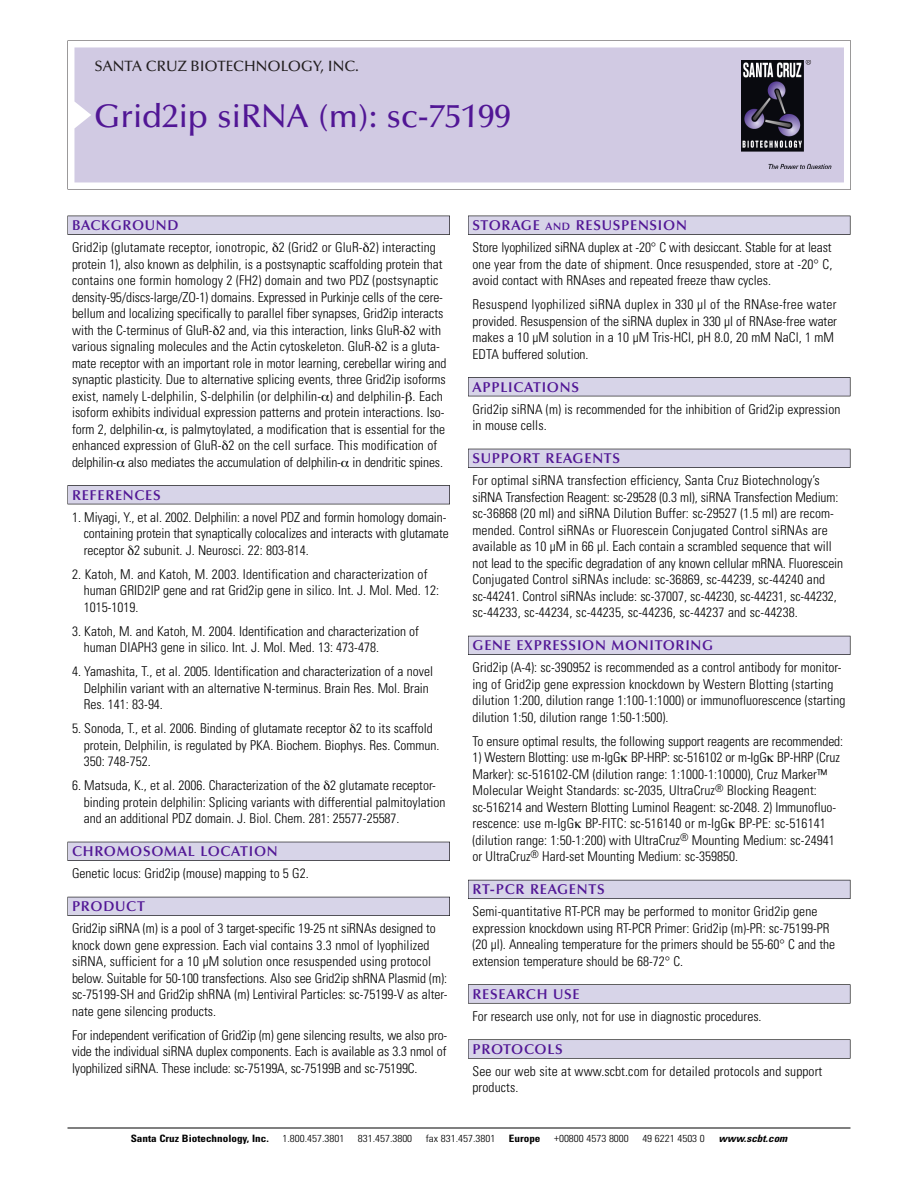
<style>
.page{position:relative;width:918px;height:1188px;background:#fff}
.page>*{position:absolute;margin:0;border:0;box-sizing:border-box;transform-origin:0 0}
.t1{font:500 33px "Optima";color:#511695}
.t2{font:500 15px "Optima";color:#231f20}
.t3{font:600 14.25px "Optima";letter-spacing:.05em;color:#511695}
.t4{font:300 condensed 13.5px/16.5px "Univers";color:#000}
.t5{font:300 condensed 10.2px "Univers";color:#000;scale:1.1 1}
.t6{font:700 condensed 10.2px "Univers";color:#000;scale:1.1 1}
.t7{font:italic 700 condensed 10.2px "Univers";color:#000;scale:1.1 1}
.s1{font-size:10.65px}
</style>
<div class="page">
<svg style="left:74px;top:41px;width:777px;height:148px"></svg>
<div style="left:74px;top:47px;width:770px;height:135px;background:#d1cae3"></div>
<img style="left:741px;top:60px;width:90px;height:108px">
<div style="left:68px;top:216px;width:382px;height:19px;background:#535256"></div>
<div style="left:68px;top:216px;width:381px;height:18px;background:#d7d4e8"></div>
<div style="left:68px;top:485px;width:382px;height:19px;background:#515155"></div>
<div style="left:68px;top:486px;width:381px;height:18px;background:#d7d4e8"></div>
<div style="left:68px;top:842px;width:382px;height:19px;background:#515057"></div>
<div style="left:68px;top:842px;width:381px;height:18px;background:#d7d4e8"></div>
<div style="left:68px;top:897px;width:382px;height:19px;background:#535259"></div>
<div style="left:68px;top:897px;width:381px;height:18px;background:#d7d4e8"></div>
<div style="left:468px;top:216px;width:382px;height:19px;background:#535256"></div>
<div style="left:468px;top:216px;width:382px;height:18px;background:#d7d4e8"></div>
<div style="left:468px;top:377px;width:382px;height:19px;background:#515155"></div>
<div style="left:468px;top:378px;width:382px;height:18px;background:#d7d4e8"></div>
<div style="left:468px;top:449px;width:382px;height:19px;background:#515057"></div>
<div style="left:468px;top:449px;width:382px;height:18px;background:#d7d4e8"></div>
<div style="left:468px;top:636px;width:382px;height:19px;background:#535259"></div>
<div style="left:468px;top:636px;width:382px;height:18px;background:#d7d4e8"></div>
<div style="left:468px;top:880px;width:382px;height:19px;background:#595860"></div>
<div style="left:468px;top:880px;width:382px;height:18px;background:#d7d4e8"></div>
<div style="left:468px;top:984px;width:382px;height:20px;background:#676767"></div>
<div style="left:468px;top:985px;width:382px;height:18px;background:#d7d4e8"></div>
<div style="left:468px;top:1039px;width:382px;height:20px;background:#666"></div>
<div style="left:468px;top:1040px;width:382px;height:18px;background:#d7d4e8"></div>
<hr style="left:68px;top:1128px;width:782px;height:1px;background:#000">
<p class="t2" style="left:94px;top:60px;width:266px">SANTA CRUZ BIOTECHNOLOGY, INC.</p>
<p class="t1" style="left:94px;top:102px;width:418px">Grid2ip siRNA (m): sc-75199</p>
<p class="t3" style="left:72px;top:219px;width:108px">BACKGROUND</p>
<p class="t4" style="left:72px;top:240px;width:376px">Grid2ip (glutamate receptor, ionotropic, 2 (Grid2 or GluR- 2) interacting protein 1), also known as delphilin, is a postsynaptic scaffolding protein that contains one formin homology 2 (FH2) domain and two PDZ (postsynaptic density-95/discs-large/ZO-1) domains. Expressed in Purkinje cells of the cere&shy;bellum and localizing specifically to parallel fiber synapses, Grid2ip interacts with the C-terminus of GluR- 2 and, via this interaction, links GluR- 2 with various signaling molecules and the Actin cytoskeleton. GluR- 2 is a gluta&shy;mate receptor with an important role in motor learning, cerebellar wiring and synaptic plasticity. Due to alternative splicing events, three Grid2ip isoforms exist, namely L-delphilin, S-delphilin (or delphilin- ) and delphilin- . Each isoform exhibits individual expression patterns and protein interactions. Iso&shy;form 2, delphilin- , is palmytoylated, a modification that is essential for the enhanced expression of GluR- 2 on the cell surface. This modification of delphilin- also mediates the accumulation of delphilin- in dendritic spines.</p>
<p class="t3" style="left:72px;top:489px;width:90px">REFERENCES</p>
<p class="t4" style="left:84px;top:510px;width:367px;text-indent:-12px">1. Miyagi, Y., et al. 2002. Delphilin: a novel PDZ and formin homology domain&shy;containing protein that synaptically colocalizes and interacts with glutamate receptor 2 subunit. J. Neurosci. 22: 803-814.</p>
<p class="t4" style="left:84px;top:567px;width:357px;text-indent:-12px">2. Katoh, M. and Katoh, M. 2003. Identification and characterization of human GRID2IP gene and rat Grid2ip gene in silico. Int. J. Mol. Med. 12:<br>1015-1019.</p>
<p class="t4" style="left:84px;top:624px;width:337px;text-indent:-12px">3. Katoh, M. and Katoh, M. 2004. Identification and characterization of human DIAPH3 gene in silico. Int. J. Mol. Med. 13: 473-478.</p>
<p class="t4" style="left:84px;top:664px;width:351px;text-indent:-12px">4. Yamashita, T., et al. 2005. Identification and characterization of a novel<br>Delphilin variant with an alternative N-terminus. Brain Res. Mol. Brain<br>Res. 141: 83-94.</p>
<p class="t4" style="left:84px;top:721px;width:357px;text-indent:-12px">5. Sonoda, T., et al. 2006. Binding of glutamate receptor 2 to its scaffold protein, Delphilin, is regulated by PKA. Biochem. Biophys. Res. Commun.<br>350: 748-752.</p>
<p class="t4" style="left:84px;top:778px;width:363px;text-indent:-12px">6. Matsuda, K., et al. 2006. Characterization of the 2 glutamate receptor&shy;binding protein delphilin: Splicing variants with differential palmitoylation and an additional PDZ domain. J. Biol. Chem. 281: 25577-25587.</p>
<p class="t3" style="left:72px;top:845px;width:207px">CHROMOSOMAL LOCATION</p>
<p class="t4" style="left:72px;top:867px;width:238px">Genetic locus: Grid2ip (mouse) mapping to 5 G2.</p>
<p class="t3" style="left:72px;top:900px;width:74px">PRODUCT</p>
<p class="t4" style="left:72px;top:922px;width:377px">Grid2ip siRNA (m) is a pool of 3 target-specific 19-25 nt siRNAs designed to knock down gene expression. Each vial contains 3.3 nmol of lyophilized siRNA, sufficient for a 10 µM solution once resuspended using protocol below. Suitable for 50-100 transfections. Also see Grid2ip shRNA Plasmid (m): sc-75199-SH and Grid2ip shRNA (m) Lentiviral Particles: sc-75199-V as alter&shy;nate gene silencing products.</p>
<p class="t4" style="left:72px;top:1028px;width:377px;text-align:justify">For independent verification of Grid2ip (m) gene silencing results, we also pro&shy;vide the individual siRNA duplex components. Each is available as 3.3 nmol of lyophilized siRNA. These include: sc-75199A, sc-75199B and sc-75199C.</p>
<p class="t3" style="left:473px;top:219px;width:216px">STORAGE <span class="s1">AND</span> RESUSPENSION</p>
<p class="t4" style="left:473px;top:240px;width:361px;text-align:justify">Store lyophilized siRNA duplex at -20° C with desiccant. Stable for at least one year from the date of shipment. Once resuspended, store at -20° C, avoid contact with RNAses and repeated freeze thaw cycles.</p>
<p class="t4" style="left:473px;top:297px;width:366px">Resuspend lyophilized siRNA duplex in 330 µl of the RNAse-free water provided. Resuspension of the siRNA duplex in 330 µl of RNAse-free water makes a 10 µM solution in a 10 µM Tris-HCl, pH 8.0, 20 mM NaCl, 1 mM EDTA buffered solution.</p>
<p class="t3" style="left:473px;top:381px;width:108px">APPLICATIONS</p>
<p class="t4" style="left:473px;top:402px;width:369px">Grid2ip siRNA (m) is recommended for the inhibition of Grid2ip expression in mouse cells.</p>
<p class="t3" style="left:473px;top:452px;width:149px">SUPPORT REAGENTS</p>
<p class="t4" style="left:473px;top:474px;width:372px">For optimal siRNA transfection efficiency, Santa Cruz Biotechnology’s siRNA Transfection Reagent: sc-29528 (0.3 ml), siRNA Transfection Medium: sc-36868 (20 ml) and siRNA Dilution Buffer: sc-29527 (1.5 ml) are recom&shy;mended. Control siRNAs or Fluorescein Conjugated Control siRNAs are available as 10 µM in 66 µl. Each contain a scrambled sequence that will not lead to the specific degradation of any known cellular mRNA. Fluorescein Conjugated Control siRNAs include: sc-36869, sc-44239, sc-44240 and sc-44241. Control siRNAs include: sc-37007, sc-44230, sc-44231, sc-44232, sc-44233, sc-44234, sc-44235, sc-44236, sc-44237 and sc-44238.</p>
<p class="t3" style="left:473px;top:639px;width:242px">GENE EXPRESSION MONITORING</p>
<p class="t4" style="left:473px;top:661px;width:374px">Grid2ip (A-4): sc-390952 is recommended as a control antibody for monitor&shy;ing of Grid2ip gene expression knockdown by Western Blotting (starting dilution 1:200, dilution range 1:100-1:1000) or immunofluorescence (starting dilution 1:50, dilution range 1:50-1:500).</p>
<p class="t4" style="left:473px;top:734px;width:372px">To ensure optimal results, the following support reagents are recommended:</p>
<p class="t4" style="left:473px;top:751px;width:369px">1) Western Blotting: use m-IgG BP-HRP: sc-516102 or m-IgG BP-HRP (Cruz Marker): sc-516102-CM (dilution range: 1:1000-1:10000), Cruz Marker™ Molecular Weight Standards: sc-2035, UltraCruz<sup>®</sup> Blocking Reagent: sc-516214 and Western Blotting Luminol Reagent: sc-2048. 2) Immunofluo&shy;rescence: use m-IgG BP-FITC: sc-516140 or m-IgG BP-PE: sc-516141 (dilution range: 1:50-1:200) with UltraCruz<sup>®</sup> Mounting Medium: sc-24941 or UltraCruz<sup>®</sup> Hard-set Mounting Medium: sc-359850.</p>
<p class="t3" style="left:473px;top:883px;width:134px">RT-PCR REAGENTS</p>
<p class="t4" style="left:473px;top:905px;width:364px">Semi-quantitative RT-PCR may be performed to monitor Grid2ip gene expression knockdown using RT-PCR Primer: Grid2ip (m)-PR: sc-75199-PR (20 µl). Annealing temperature for the primers should be 55-60° C and the extension temperature should be 68-72° C.</p>
<p class="t3" style="left:473px;top:988px;width:109px">RESEARCH USE</p>
<p class="t4" style="left:473px;top:1009px;width:291px">For research use only, not for use in diagnostic procedures.</p>
<p class="t3" style="left:473px;top:1043px;width:92px">PROTOCOLS</p>
<p class="t4" style="left:473px;top:1064px;width:351px">See our web site at www.scbt.com for detailed protocols and support products.</p>
<p class="t6" style="left:131px;top:1135px;width:127px">Santa Cruz Biotechnology, Inc.</p>
<p class="t5" style="left:282px;top:1135px;width:58px">1.800.457.3801</p>
<p class="t5" style="left:358px;top:1135px;width:51px">831.457.3800</p>
<p class="t5" style="left:426px;top:1135px;width:65px">fax 831.457.3801</p>
<p class="t6" style="left:509px;top:1135px;width:30px">Europe</p>
<p class="t5" style="left:554px;top:1135px;width:69px">+00800 4573 8000</p>
<p class="t5" style="left:642px;top:1135px;width:58px">49 6221 4503 0</p>
<p class="t7" style="left:719px;top:1135px;width:66px">www.scbt.com</p>
</div>
